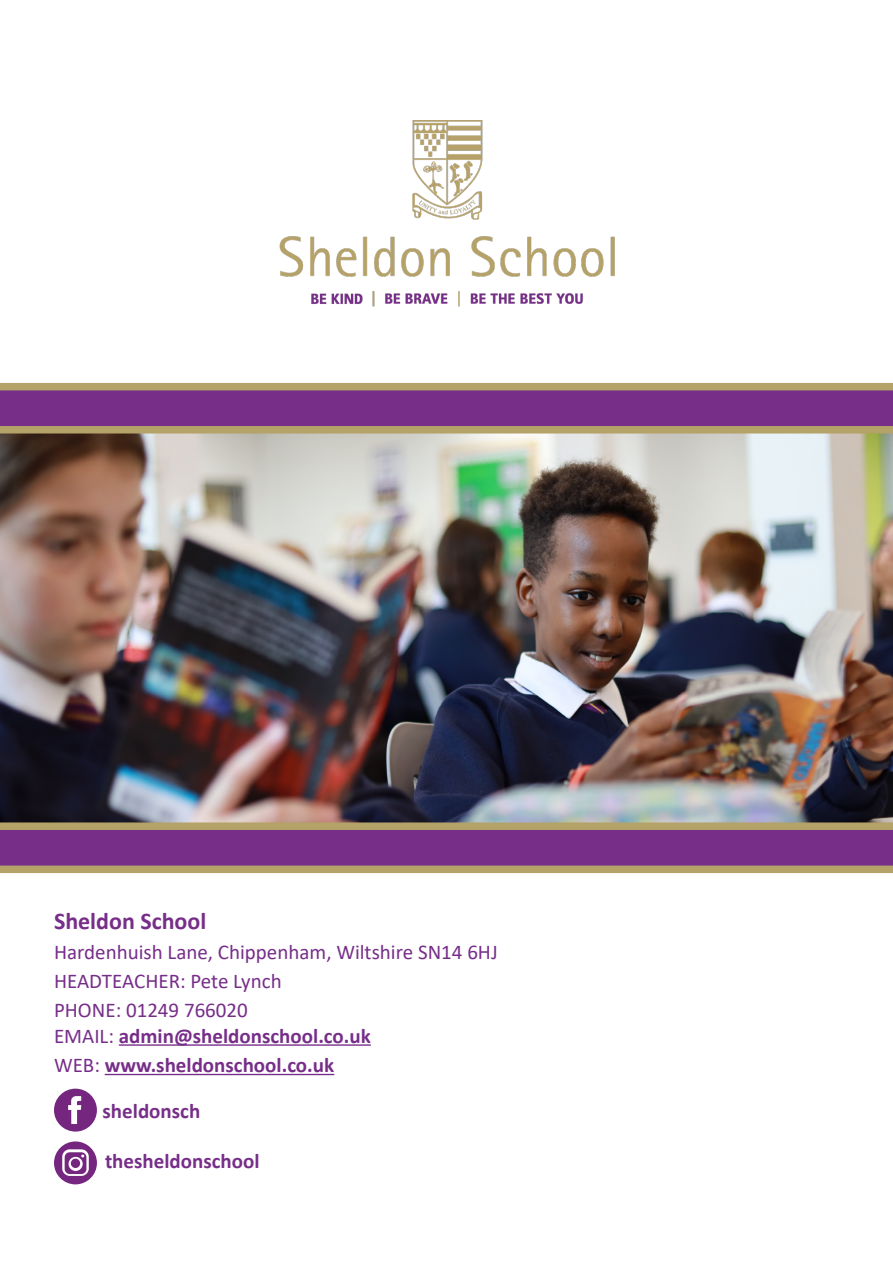
<style>
.page{position:relative;width:893px;height:1263px;background:#fff}
.page>*{position:absolute;margin:0;border:0;box-sizing:border-box;transform-origin:0 0}
.t1{font:700 24px "Calibri";color:#772e89}
.t2{font:700 21px/25.2px "Calibri";color:#772e89}
.t3{font:21px "Calibri";color:#772e89}
.s1{font-weight:400}
</style>
<div class="page">
<svg style="left:0;top:383px;width:893px;height:490px;background:#814283"></svg>
<img style="left:279px;top:120px;width:336px;height:187px">
<hr style="left:119px;top:1044px;width:252px;height:2px;background:#772e89">
<hr style="left:105px;top:1074px;width:229px;height:1px;background:#772e89">
<img style="left:0;top:426px;width:893px;height:404px">
<svg style="left:54px;top:1089px;width:43px;height:42px"></svg>
<svg style="left:54px;top:1141px;width:43px;height:43px"></svg>
<div style="left:71px;top:1159px;width:9px;height:9px;background:#75277f;border-radius:50%"></div>
<p class="t1" style="left:54px;top:904px;width:154px">Sheldon School</p>
<p class="t3" style="left:54px;top:937px;width:445px">Hardenhuish Lane, Chippenham, Wiltshire SN14 6HJ</p>
<p class="t3" style="left:54px;top:966px;width:229px">HEADTEACHER: Pete Lynch</p>
<p class="t2" style="left:54px;top:998px;width:318px"><span class="s1">PHONE: 01249 766020<br>EMAIL:</span> admin@sheldonschool.co.uk</p>
<p class="t2" style="left:54px;top:1052px;width:282px"><span class="s1">WEB:</span> www.sheldonschool.co.uk</p>
<p class="t2" style="left:103px;top:1098px;width:99px">sheldonsch</p>
<p class="t2" style="left:105px;top:1148px;width:156px">thesheldonschool</p>
</div>
